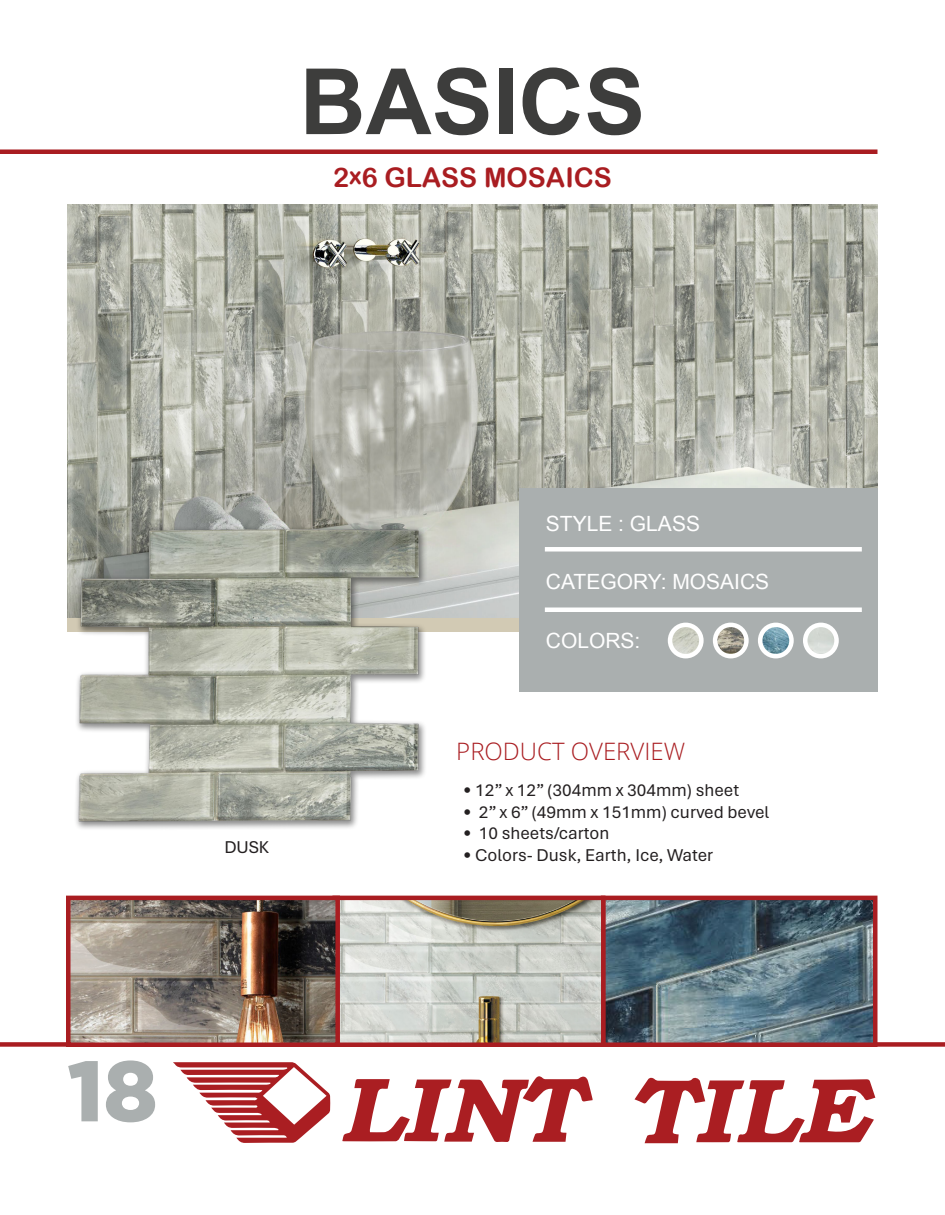
<style>
.page{position:relative;width:945px;height:1215px;background:#fff}
.page>*{position:absolute;margin:0;border:0;box-sizing:border-box;transform-origin:0 0}
.t1{font:700 91.5px "Arial";color:#3d3d3c}
.t2{font:900 85.5px "Gotham Pro";color:#aaafaf}
.t3{font:27px "Arial Rounded MT Bold";color:#a91d21}
.t4{font:300 24px "Open Sans";color:#a91d21}
.t5{font:21px "Arial";color:#fff}
.t6{font:18px "Aptos";color:#231f20}
.s1{font-size:24px}
</style>
<div class="page">
<div style="left:0;top:149px;width:878px;height:5px;background:#a91d21"></div>
<div style="left:0;top:1042px;width:945px;height:5px;background:#a91d21"></div>
<svg style="left:173px;top:1062px;width:157px;height:81px"></svg>
<svg style="left:342px;top:1076px;width:251px;height:66px"></svg>
<svg style="left:635px;top:1077px;width:240px;height:66px"></svg>
<img style="left:606px;top:901px;width:267px;height:141px">
<div style="left:601px;top:896px;width:277px;height:151px;border:4px solid #a91d21"></div>
<svg style="left:340px;top:901px;width:261px;height:141px;background:#c4c6bd"></svg>
<div style="left:332px;top:896px;width:274px;height:151px;border:4px solid #a91d21"></div>
<img style="left:71px;top:901px;width:264px;height:141px">
<div style="left:66px;top:896px;width:274px;height:151px;border:4px solid #a91d21"></div>
<img style="left:68px;top:204px;width:810px;height:413px">
<div style="left:519px;top:489px;width:359px;height:203px;background:#aaafaf"></div>
<div style="left:545px;top:547px;width:317px;height:5px;background:#fff"></div>
<hr style="left:545px;top:608px;width:317px;height:4px;background:#fff">
<img style="left:670px;top:625px;width:31px;height:31px;border-radius:16px">
<div style="left:668px;top:623px;width:36px;height:35px;border:4px solid #fff;border-radius:50%"></div>
<img style="left:715px;top:625px;width:31px;height:31px;border-radius:16px">
<div style="left:713px;top:623px;width:36px;height:35px;border:4px solid #fff;border-radius:50%"></div>
<img style="left:760px;top:625px;width:31px;height:31px;border-radius:16px">
<div style="left:758px;top:623px;width:36px;height:35px;border:4px solid #fff;border-radius:50%"></div>
<img style="left:805px;top:625px;width:32px;height:31px;border-radius:16px">
<div style="left:803px;top:623px;width:36px;height:35px;border:4px solid #fff;border-radius:50%"></div>
<img style="left:68px;top:521px;width:358px;height:308px">
<p class="t1" style="left:300px;top:42px;width:347px">BASICS</p>
<p class="t3" style="left:333px;top:162px;width:280px">2<span class="s1">x</span>6 GLASS MOSAICS</p>
<p class="t6" style="left:224px;top:835px;width:46px">DUSK</p>
<p class="t2" style="left:68px;top:1042px;width:91px">18</p>
<p class="t5" style="left:546px;top:510px;width:156px">STYLE : GLASS</p>
<p class="t5" style="left:546px;top:568px;width:225px">CATEGORY: MOSAICS</p>
<p class="t5" style="left:546px;top:627px;width:96px">COLORS:</p>
<p class="t4" style="left:456px;top:735px;width:230px">PRODUCT OVERVIEW</p>
<p class="t6" style="left:463px;top:778px;width:278px">• 12” x 12” (304mm x 304mm) sheet</p>
<p class="t6" style="left:463px;top:800px;width:308px">• 2” x 6” (49mm x 151mm) curved bevel</p>
<p class="t6" style="left:463px;top:821px;width:148px">• 10 sheets/carton</p>
<p class="t6" style="left:463px;top:843px;width:252px">• Colors- Dusk, Earth, Ice, Water</p>
</div>
